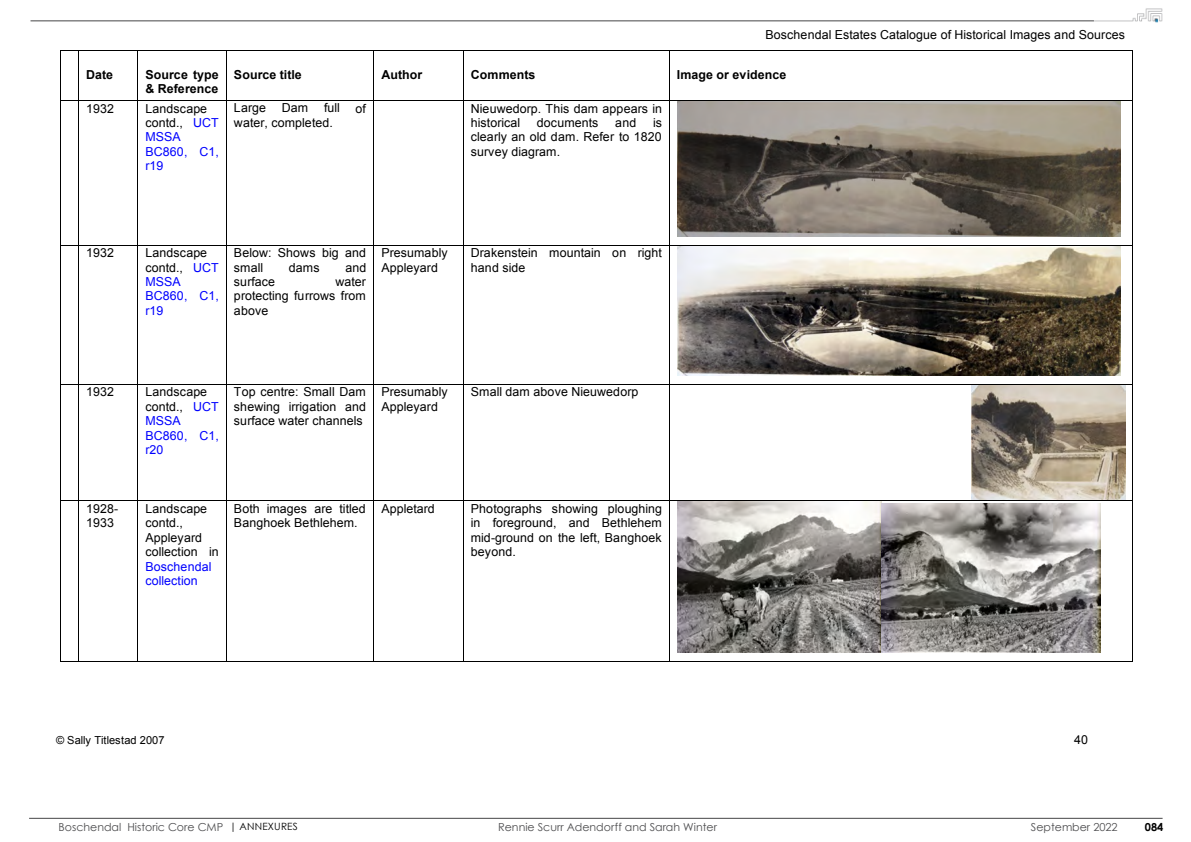
<style>
.page{position:relative;width:1191px;height:842px;background:#fff}
.page>*{position:absolute;margin:0;border:0;box-sizing:border-box;transform-origin:0 0}
.t1{font:12.4px/14.4px "Arial";letter-spacing:.01em;color:#000}
.t2{font:12.4px/14.4px "Arial";letter-spacing:.01em;color:#00f}
.t3{font:700 12.4px/14.1px "Arial";letter-spacing:.01em;color:#000}
.t4{font:11.1px "Arial";letter-spacing:-.01em;color:#000}
.t5{font:11px "Century Gothic";color:#4d4d4f}
.t6{font:700 11px "Century Gothic";color:#000}
.s1{color:#000}
.s2{font-size:10px;color:#000}
</style>
<div class="page">
<img style="left:1093px;top:8px;width:69px;height:14px">
<hr style="left:29px;top:818px;width:1133px;height:1px;background:#464547">
<hr style="left:31px;top:21px;width:1063px;height:1px;background:#464547">
<img style="left:971px;top:385px;width:154px;height:116px">
<svg style="left:61px;top:50px;width:18px;height:1px"></svg>
<hr style="left:79px;top:50px;width:58px;height:1px;background:#000">
<hr style="left:138px;top:50px;width:88px;height:1px;background:#000">
<hr style="left:226px;top:50px;width:147px;height:1px;background:#000">
<hr style="left:374px;top:50px;width:89px;height:1px;background:#000">
<hr style="left:463px;top:50px;width:206px;height:1px;background:#000">
<hr style="left:669px;top:50px;width:463px;height:1px;background:#000">
<hr style="left:61px;top:51px;width:1px;height:49px;background:#000">
<hr style="left:78px;top:51px;width:1px;height:49px;background:#000">
<hr style="left:137px;top:51px;width:1px;height:49px;background:#000">
<hr style="left:226px;top:51px;width:1px;height:49px;background:#000">
<hr style="left:373px;top:51px;width:1px;height:49px;background:#000">
<hr style="left:463px;top:51px;width:1px;height:49px;background:#000">
<hr style="left:669px;top:51px;width:1px;height:49px;background:#000">
<hr style="left:1132px;top:51px;width:1px;height:49px;background:#000">
<img style="left:677px;top:101px;width:443px;height:136px">
<svg style="left:61px;top:100px;width:18px;height:1px"></svg>
<hr style="left:79px;top:100px;width:58px;height:1px;background:#000">
<hr style="left:138px;top:100px;width:88px;height:1px;background:#000">
<hr style="left:226px;top:100px;width:147px;height:1px;background:#000">
<hr style="left:374px;top:100px;width:89px;height:1px;background:#000">
<hr style="left:463px;top:100px;width:206px;height:1px;background:#000">
<hr style="left:669px;top:100px;width:463px;height:1px;background:#000">
<hr style="left:61px;top:101px;width:1px;height:144px;background:#000">
<hr style="left:78px;top:101px;width:1px;height:144px;background:#000">
<hr style="left:137px;top:101px;width:1px;height:144px;background:#000">
<hr style="left:226px;top:101px;width:1px;height:144px;background:#000">
<hr style="left:373px;top:101px;width:1px;height:144px;background:#000">
<hr style="left:463px;top:101px;width:1px;height:144px;background:#000">
<hr style="left:669px;top:101px;width:1px;height:144px;background:#000">
<hr style="left:1132px;top:101px;width:1px;height:144px;background:#000">
<img style="left:677px;top:246px;width:443px;height:129px">
<svg style="left:62px;top:245px;width:16px;height:1px"></svg>
<hr style="left:79px;top:245px;width:58px;height:1px;background:#000">
<hr style="left:138px;top:245px;width:88px;height:1px;background:#000">
<hr style="left:226px;top:245px;width:147px;height:1px;background:#000">
<hr style="left:374px;top:245px;width:89px;height:1px;background:#000">
<hr style="left:463px;top:245px;width:206px;height:1px;background:#000">
<hr style="left:669px;top:245px;width:463px;height:1px;background:#000">
<hr style="left:61px;top:245px;width:1px;height:139px;background:#000">
<hr style="left:78px;top:245px;width:1px;height:139px;background:#000">
<hr style="left:137px;top:245px;width:1px;height:139px;background:#000">
<hr style="left:226px;top:245px;width:1px;height:139px;background:#000">
<hr style="left:373px;top:245px;width:1px;height:139px;background:#000">
<hr style="left:463px;top:245px;width:1px;height:139px;background:#000">
<hr style="left:669px;top:245px;width:1px;height:139px;background:#000">
<hr style="left:1132px;top:245px;width:1px;height:139px;background:#000">
<svg style="left:61px;top:384px;width:18px;height:1px"></svg>
<hr style="left:79px;top:384px;width:58px;height:1px;background:#000">
<hr style="left:138px;top:384px;width:88px;height:1px;background:#000">
<hr style="left:226px;top:384px;width:147px;height:1px;background:#000">
<hr style="left:374px;top:384px;width:89px;height:1px;background:#000">
<hr style="left:463px;top:384px;width:206px;height:1px;background:#000">
<hr style="left:669px;top:384px;width:463px;height:1px;background:#000">
<hr style="left:61px;top:385px;width:1px;height:116px;background:#000">
<hr style="left:78px;top:385px;width:1px;height:116px;background:#000">
<hr style="left:137px;top:385px;width:1px;height:116px;background:#000">
<hr style="left:226px;top:385px;width:1px;height:116px;background:#000">
<hr style="left:373px;top:385px;width:1px;height:116px;background:#000">
<hr style="left:463px;top:385px;width:1px;height:116px;background:#000">
<hr style="left:669px;top:385px;width:1px;height:116px;background:#000">
<hr style="left:1132px;top:385px;width:1px;height:116px;background:#000">
<img style="left:677px;top:502px;width:204px;height:151px">
<img style="left:881px;top:504px;width:219px;height:149px">
<hr style="left:79px;top:501px;width:58px;height:1px;background:#000">
<hr style="left:138px;top:501px;width:88px;height:1px;background:#000">
<hr style="left:226px;top:501px;width:147px;height:1px;background:#000">
<hr style="left:374px;top:501px;width:89px;height:1px;background:#000">
<hr style="left:463px;top:501px;width:206px;height:1px;background:#000">
<hr style="left:669px;top:501px;width:463px;height:1px;background:#000">
<hr style="left:61px;top:501px;width:1px;height:160px;background:#000">
<hr style="left:78px;top:501px;width:1px;height:160px;background:#000">
<svg style="left:61px;top:661px;width:18px;height:1px"></svg>
<hr style="left:79px;top:661px;width:58px;height:1px;background:#000">
<hr style="left:137px;top:501px;width:1px;height:160px;background:#000">
<hr style="left:138px;top:661px;width:88px;height:1px;background:#000">
<hr style="left:226px;top:501px;width:1px;height:160px;background:#000">
<hr style="left:226px;top:661px;width:147px;height:1px;background:#000">
<hr style="left:373px;top:501px;width:1px;height:160px;background:#000">
<hr style="left:374px;top:661px;width:89px;height:1px;background:#000">
<hr style="left:463px;top:501px;width:1px;height:160px;background:#000">
<hr style="left:463px;top:661px;width:206px;height:1px;background:#000">
<hr style="left:669px;top:501px;width:1px;height:160px;background:#000">
<hr style="left:669px;top:661px;width:463px;height:1px;background:#000">
<hr style="left:1132px;top:501px;width:1px;height:160px;background:#000">
<p class="t1" style="left:765px;top:29px;width:361px">Boschendal Estates Catalogue of Historical Images and Sources</p>
<p class="t3" style="left:86px;top:68px;width:28px">Date</p>
<p class="t3" style="left:145px;top:69px;width:75px">Source type &amp; Reference</p>
<p class="t3" style="left:234px;top:68px;width:69px">Source title</p>
<p class="t3" style="left:381px;top:68px;width:43px">Author</p>
<p class="t3" style="left:471px;top:68px;width:66px">Comments</p>
<p class="t3" style="left:677px;top:68px;width:111px">Image or evidence</p>
<p class="t1" style="left:86px;top:102px;width:29px">1932</p>
<p class="t2" style="left:145px;top:102px;width:75px"><span class="s1">Landscape contd.,</span> UCT<br>MSSA<br>BC860, C1, r19</p>
<p class="t1" style="left:234px;top:102px;width:34px">Large</p>
<p class="t1" style="left:282px;top:102px;width:28px">Dam</p>
<p class="t1" style="left:324px;top:102px;width:17px">full</p>
<p class="t1" style="left:355px;top:102px;width:12px">of</p>
<p class="t1" style="left:471px;top:102px;width:193px">Nieuwedorp. This dam appears in historical</p>
<p class="t1" style="left:234px;top:116px;width:100px">water, completed.</p>
<p class="t1" style="left:471px;top:116px;width:193px;text-align:justify;text-indent:182px">is clearly an old dam. Refer to 1820 survey diagram.</p>
<p class="t1" style="left:537px;top:116px;width:63px">documents</p>
<p class="t1" style="left:615px;top:116px;width:22px">and</p>
<p class="t1" style="left:86px;top:247px;width:29px">1932</p>
<p class="t2" style="left:145px;top:247px;width:75px"><span class="s1">Landscape contd.,</span> UCT<br>MSSA<br>BC860, C1, r19</p>
<p class="t1" style="left:234px;top:247px;width:134px">Below: Shows big and small</p>
<p class="t1" style="left:289px;top:261px;width:32px">dams</p>
<p class="t1" style="left:345px;top:261px;width:22px">and</p>
<p class="t1" style="left:234px;top:276px;width:43px">surface</p>
<p class="t1" style="left:234px;top:276px;width:134px;text-align:justify;text-indent:101px">water protecting furrows from above</p>
<p class="t1" style="left:381px;top:247px;width:68px">Presumably<br>Appleyard</p>
<p class="t1" style="left:471px;top:247px;width:193px">Drakenstein mountain on right hand side</p>
<p class="t1" style="left:86px;top:386px;width:29px">1932</p>
<p class="t2" style="left:145px;top:386px;width:75px"><span class="s1">Landscape contd.,</span> UCT<br>MSSA<br>BC860, C1, r20</p>
<p class="t1" style="left:234px;top:386px;width:134px;text-align:justify">Top centre: Small Dam shewing irrigation and surface water channels</p>
<p class="t1" style="left:381px;top:386px;width:68px">Presumably<br>Appleyard</p>
<p class="t1" style="left:471px;top:386px;width:169px">Small dam above Nieuwedorp</p>
<p class="t1" style="left:86px;top:502px;width:34px">1928-<br>1933</p>
<p class="t1" style="left:145px;top:502px;width:75px">Landscape contd.,<br>Appleyard collection in</p>
<p class="t2" style="left:145px;top:560px;width:68px;line-height:14.7px">Boschendal collection</p>
<p class="t1" style="left:234px;top:502px;width:133px">Both images are titled<br>Banghoek Bethlehem.</p>
<p class="t1" style="left:381px;top:502px;width:55px">Appletard</p>
<p class="t1" style="left:471px;top:502px;width:193px;text-align:justify">Photographs showing ploughing in foreground, and Bethlehem mid-ground on the left, Banghoek beyond.</p>
<p class="t4" style="left:56px;top:736px;width:110px">© Sally Titlestad 2007</p>
<p class="t1" style="left:1074px;top:734px;width:15px">40</p>
<p class="t5" style="left:59px;top:820px;width:241px">Boschendal Historic Core CMP <span class="s2">| ANNEXURES</span></p>
<p class="t5" style="left:498px;top:820px;width:220px">Rennie Scurr Adendorff and Sarah Winter</p>
<p class="t5" style="left:1031px;top:820px;width:88px">September 2022</p>
<p class="t6" style="left:1144px;top:820px;width:20px">084</p>
</div>
